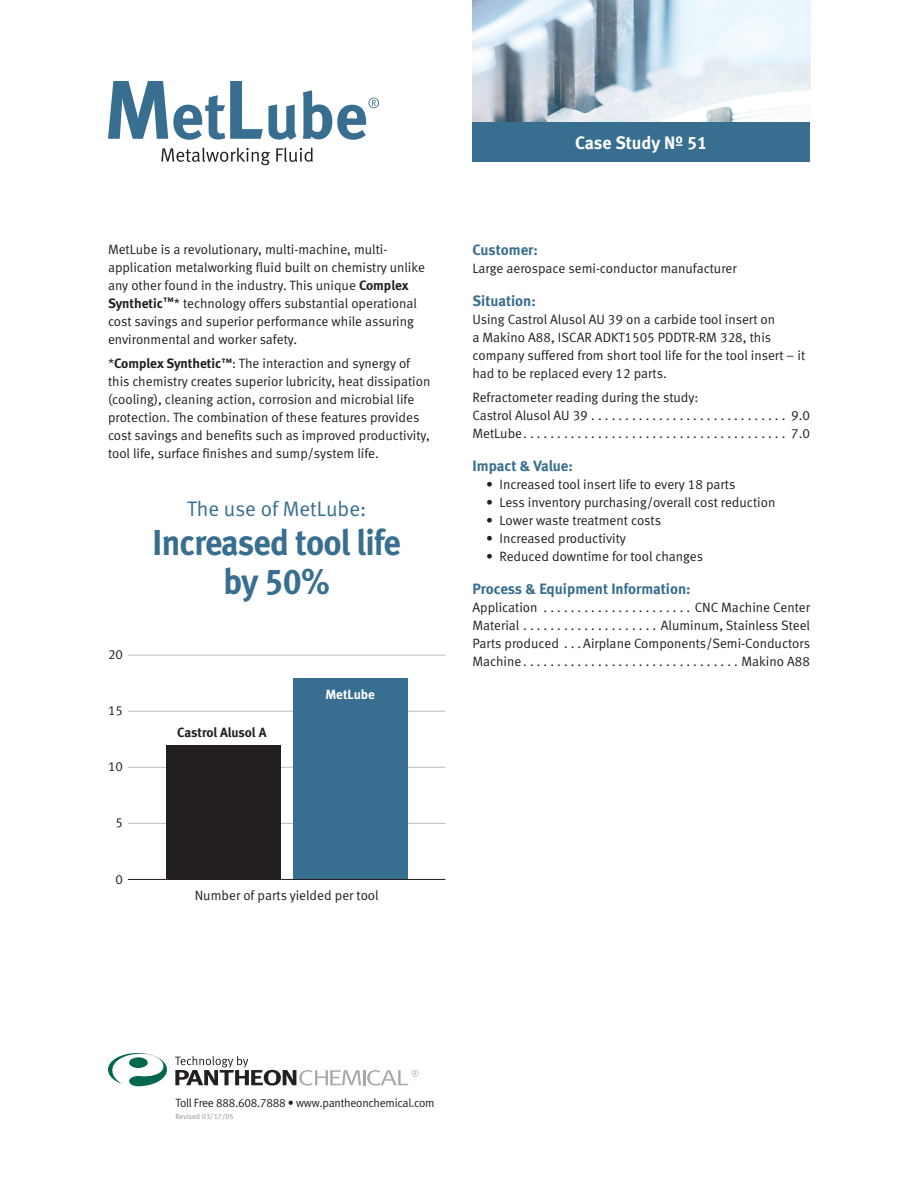
<style>
.page{position:relative;width:918px;height:1188px;background:#fff}
.page>*{position:absolute;margin:0;border:0;box-sizing:border-box;transform-origin:0 0}
.t1{font:36px/39px "Meta Bold LF";letter-spacing:-.025em;color:#386e8f;text-align:center;scale:.95 1}
.t2{font:21px "Meta Normal LF";color:#386e8f}
.t3{font:18px "Meta Bold LF";color:#fff}
.t4{font:15px "Meta Bold LF";color:#386e8f}
.t5{font:13.5px/18px "Meta Normal LF";color:#231f20}
.t6{font:13.35px "Meta Bold LF";letter-spacing:-.005em;color:#231f20}
.t7{font:13.35px "Meta Normal LF";color:#231f20}
.t8{font:13.35px "Meta Bold LF";color:#fff}
.t9{font:12px "Meta Normal LF";letter-spacing:-.02em;color:#231f20}
.t10{font:7.5px "Meta Normal LF";color:#939598}
.s1{font-family:"Meta Bold LF"}
</style>
<div class="page">
<svg style="left:108px;top:1053px;width:310px;height:33px"></svg>
<svg style="left:108px;top:81px;width:189px;height:59px"></svg>
<svg style="left:303px;top:90px;width:76px;height:50px"></svg>
<svg style="left:161px;top:148px;width:109px;height:17px"></svg>
<svg style="left:276px;top:148px;width:37px;height:14px"></svg>
<div style="left:472px;top:122px;width:338px;height:40px;background:#386e8f"></div>
<img style="left:472px;top:0;width:338px;height:122px">
<hr style="left:128px;top:823px;width:318px;height:1px;background:#bcbdc0">
<hr style="left:128px;top:767px;width:318px;height:1px;background:#bcbdc0">
<hr style="left:128px;top:711px;width:318px;height:1px;background:#bcbdc0">
<hr style="left:128px;top:655px;width:318px;height:1px;background:#bcbdc0">
<div style="left:293px;top:678px;width:114px;height:201px;background:#386e8f"></div>
<div style="left:166px;top:745px;width:114px;height:134px;background:#231f20"></div>
<hr style="left:128px;top:879px;width:318px;height:1px;background:#231f20">
<p class="t5" style="left:108px;top:240px;width:318px">MetLube is a revolutionary, multi-machine, multi&shy;application metalworking fluid built on chemistry unlike any other found in the industry. This unique <span class="s1">Complex Synthetic</span><sup>™</sup>* technology offers substantial operational cost savings and superior performance while assuring environmental and worker safety.</p>
<p class="t5" style="left:108px;top:355px;width:324px">*<span class="s1">Complex Synthetic</span><sup>™</sup>: The interaction and synergy of this chemistry creates superior lubricity, heat dissipation (cooling), cleaning action, corrosion and microbial life protection. The combination of these features provides cost savings and benefits such as improved productivity, tool life, surface finishes and sump/system life.</p>
<p class="t7" style="left:108px;top:647px;width:16px">20</p>
<p class="t7" style="left:108px;top:703px;width:16px">15</p>
<p class="t7" style="left:108px;top:759px;width:16px">10</p>
<p class="t7" style="left:115px;top:815px;width:9px">5</p>
<p class="t7" style="left:115px;top:871px;width:9px">0</p>
<h2 class="t2" style="left:187px;top:497px;width:181px">The use of MetLube:</h2>
<h1 class="t1" style="left:153px;top:523px;width:263px">Increased tool life by 50%</h1>
<p class="t6" style="left:177px;top:725px;width:91px">Castrol Alusol A</p>
<p class="t8" style="left:325px;top:687px;width:51px">MetLube</p>
<p class="t5" style="left:195px;top:886px;width:185px">Number of parts yielded per tool</p>
<h3 class="t3" style="left:575px;top:132px;width:134px">Case Study Nº 51</h3>
<p class="t4" style="left:472px;top:241px;width:67px">Customer:</p>
<p class="t5" style="left:472px;top:259px;width:266px">Large aerospace semi-conductor manufacturer</p>
<p class="t4" style="left:472px;top:292px;width:65px">Situation:</p>
<p class="t5" style="left:472px;top:310px;width:334px">Using Castrol Alusol AU 39 on a carbide tool insert on<br>a Makino A88, ISCAR ADKT1505 PDDTR-RM 328, this company suffered from short tool life for the tool insert – it had to be replaced every 12 parts.</p>
<p class="t5" style="left:472px;top:389px;width:339px">Refractometer reading during the study:<br>Castrol Alusol AU 39 . . . . . . . . . . . . . . . . . . . . . . . . . . . . . 9.0<br>MetLube. . . . . . . . . . . . . . . . . . . . . . . . . . . . . . . . . . . . . . . 7.0</p>
<p class="t4" style="left:472px;top:457px;width:102px">Impact &amp; Value:</p>
<p class="t5" style="left:486px;top:476px;width:251px">• Increased tool insert life to every 18 parts</p>
<p class="t5" style="left:486px;top:494px;width:291px">• Less inventory purchasing/overall cost reduction</p>
<p class="t5" style="left:486px;top:512px;width:177px">• Lower waste treatment costs</p>
<p class="t5" style="left:486px;top:530px;width:141px">• Increased productivity</p>
<p class="t5" style="left:486px;top:548px;width:219px">• Reduced downtime for tool changes</p>
<p class="t4" style="left:472px;top:580px;width:220px">Process &amp; Equipment Information:</p>
<p class="t5" style="left:472px;top:599px;width:339px;text-align:justify">Application . . . . . . . . . . . . . . . . . . . . . . CNC Machine Center Material . . . . . . . . . . . . . . . . . . . . Aluminum, Stainless Steel Parts produced . . . Airplane Components/Semi-Conductors Machine . . . . . . . . . . . . . . . . . . . . . . . . . . . . . . . . Makino A88</p>
<p class="t9" style="left:176px;top:1096px;width:261px">Toll Free 888.608.7888 • www.pantheonchemical.com</p>
<p class="t10" style="left:176px;top:1112px;width:60px">Revised 03/17/05</p>
</div>
